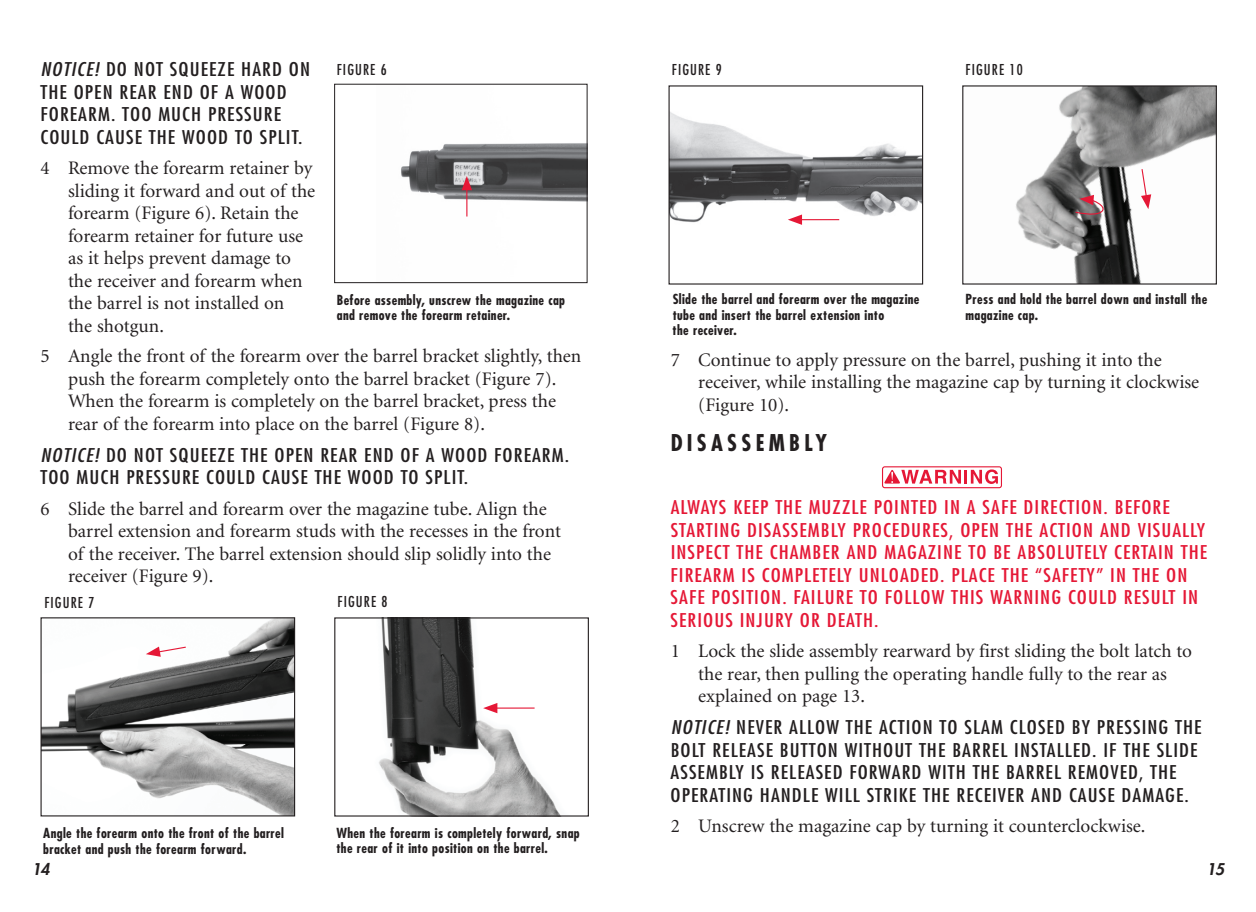
<style>
.page{position:relative;width:1256px;height:912px;background:#fff}
.page>*{position:absolute;margin:0;border:0;box-sizing:border-box;transform-origin:0 0}
.t1{font:700 condensed 22.5px "Futura";color:#231f20}
.t2{font:19.12px/22.5px "Minion";color:#231f20}
.t3{font:condensed 18.45px/22.5px "Futura";letter-spacing:.05em;color:#231f20;scale:1.15 1}
.t4{font:condensed 18.45px/22.5px "Futura";letter-spacing:.05em;color:#e51836;scale:1.15 1}
.t5{font:italic condensed 18.45px "Futura";color:#231f20;scale:1.15 1}
.t6{font:italic 800 15.75px "Futura";color:#231f20}
.t7{font:condensed 14.62px "Futura";letter-spacing:.075em;color:#231f20}
.t8{font:700 condensed 13.5px/15.8px "Futura";letter-spacing:.025em;color:#231f20}
.s1{font-style:italic}
</style>
<div class="page">
<svg style="left:882px;top:466px;width:120px;height:22px"></svg>
<img style="left:401px;top:143px;width:184px;height:74px">
<div style="left:334px;top:84px;width:253px;height:199px;border:1px solid #231f20"></div>
<hr style="left:466px;top:186px;width:1px;height:30px;background:#e51836">
<svg style="left:461px;top:176px;width:11px;height:14px"></svg>
<img style="left:42px;top:619px;width:251px;height:195px">
<div style="left:40px;top:617px;width:255px;height:199px;border:1px solid #231f20"></div>
<img style="left:670px;top:112px;width:251px;height:112px">
<div style="left:668px;top:85px;width:255px;height:199px;border:1px solid #231f20"></div>
<hr style="left:798px;top:219px;width:41px;height:1px;background:#e51836">
<svg style="left:788px;top:214px;width:14px;height:11px"></svg>
<img style="left:379px;top:619px;width:181px;height:195px">
<div style="left:334px;top:617px;width:255px;height:199px;border:1px solid #231f20"></div>
<hr style="left:494px;top:707px;width:40px;height:1px;background:#e51836">
<svg style="left:483px;top:702px;width:14px;height:11px"></svg>
<svg style="left:146px;top:645px;width:41px;height:11px"></svg>
<img style="left:1016px;top:87px;width:198px;height:195px">
<div style="left:962px;top:85px;width:254px;height:199px;border:1px solid #231f20"></div>
<svg style="left:1074px;top:195px;width:33px;height:20px"></svg>
<svg style="left:1140px;top:168px;width:11px;height:41px"></svg>
<p class="t5" style="left:40px;top:57px;width:18px">NOTICE</p>
<p class="t3" style="left:94px;top:57px;width:29px"><span class="s1">!</span> DONOTS</p>
<p class="t3" style="left:178px;top:57px;width:19px">QUEEZEHARDON</p>
<p class="t3" style="left:40px;top:80px;width:10px">THEOPENREARENDOFAWOOD<br>FOREARM</p>
<p class="t7" style="left:337px;top:60px;width:25px">FIGURE</p>
<p class="t7" style="left:381px;top:60px;width:8px">6</p>
<p class="t3" style="left:111px;top:102px;width:26px">. TOOMUCHPRESSURE</p>
<p class="t3" style="left:41px;top:125px;width:9px">COULDCAUSETHEWOODTOSPL</p>
<p class="t3" style="left:286px;top:125px;width:16px">IT.</p>
<p class="t2" style="left:68px;top:157px;width:249px;text-indent:-28px">4 Remove the forearm retainer by sliding it forward and out of the forearm (Figure 6). Retain the forearm retainer for future use as it helps prevent damage to the receiver and forearm when the barrel is not installed on<br>the shotgun.</p>
<p class="t2" style="left:68px;top:345px;width:515px;text-indent:-28px">5 Angle the front of the forearm over the barrel bracket slightly, then push the forearm completely onto the barrel bracket (Figure 7).<br>When the forearm is completely on the barrel bracket, press the rear of the forearm into place on the barrel (Figure 8).</p>
<p class="t5" style="left:40px;top:443px;width:18px">NOTICE</p>
<p class="t3" style="left:94px;top:443px;width:29px"><span class="s1">!</span> DONOTS</p>
<p class="t3" style="left:178px;top:443px;width:19px">QUEEZETHEOPENREARENDOFAWOODFOREARM</p>
<p class="t3" style="left:565px;top:443px;width:5px">.</p>
<p class="t3" style="left:40px;top:465px;width:16px">TOOMUCHPRESSURECOULDCAUSETHEWOODTOSPL</p>
<p class="t3" style="left:452px;top:465px;width:16px">IT.</p>
<p class="t2" style="left:68px;top:498px;width:494px;text-indent:-28px">6 Slide the barrel and forearm over the magazine tube. Align the barrel extension and forearm studs with the recesses in the front of the receiver. The barrel extension should slip solidly into the receiver (Figure 9).</p>
<p class="t8" style="left:337px;top:291px;width:230px">Before assembly, unscrew the magazine cap and remove the forearm retainer.</p>
<p class="t7" style="left:44px;top:593px;width:25px">FIGURE</p>
<p class="t7" style="left:88px;top:593px;width:8px">7</p>
<p class="t7" style="left:338px;top:592px;width:25px">FIGURE</p>
<p class="t7" style="left:381px;top:592px;width:8px">8</p>
<p class="t8" style="left:43px;top:824px;width:242px">Angle the forearm onto the front of the barrel bracket and push the forearm forward.</p>
<p class="t8" style="left:336px;top:824px;width:245px">When the forearm is completely forward, snap the rear of it into position on the barrel.</p>
<p class="t7" style="left:672px;top:60px;width:25px">FIGURE</p>
<p class="t7" style="left:716px;top:60px;width:8px">9</p>
<p class="t7" style="left:965px;top:60px;width:25px">FIGURE</p>
<p class="t7" style="left:1009px;top:60px;width:15px">10</p>
<p class="t8" style="left:672px;top:291px;width:248px">Slide the barrel and forearm over the magazine tube and insert the barrel extension into<br>the receiver.</p>
<p class="t8" style="left:965px;top:291px;width:243px">Press and hold the barrel down and install the magazine cap.</p>
<p class="t2" style="left:698px;top:349px;width:502px;text-indent:-28px">7 Continue to apply pressure on the barrel, pushing it into the receiver, while installing the magazine cap by turning it clockwise (Figure 10).</p>
<p class="t1" style="left:670px;top:428px;width:16px">DISASSEM</p>
<p class="t1" style="left:789px;top:428px;width:39px">BLY</p>
<p class="t4" style="left:670px;top:495px;width:95px">ALWAYS KEEP THEMUZZLEPO</p>
<p class="t4" style="left:894px;top:495px;width:13px">INTED</p>
<p class="t4" style="left:944px;top:495px;width:14px">INASAFED</p>
<p class="t4" style="left:1034px;top:495px;width:14px">IRECT</p>
<p class="t4" style="left:1075px;top:495px;width:84px">ION. BEFORE</p>
<p class="t4" style="left:670px;top:518px;width:256px">STARTING DISASSEMBLY PROCEDURES, OPENTHEACT</p>
<p class="t4" style="left:1066px;top:518px;width:14px">IONANDVI</p>
<p class="t4" style="left:1152px;top:518px;width:47px">SUALLY</p>
<p class="t4" style="left:670px;top:540px;width:104px">INSPECT THE CHAM</p>
<p class="t4" style="left:812px;top:540px;width:18px">BERANDMA</p>
<p class="t4" style="left:670px;top:540px;width:468px;text-indent:237px">GAZINE TO B E ABSOLUTELY CERTAIN THE<br>FIREARM IS COMPLETELY UNLOADED. PLACETHE</p>
<p class="t4" style="left:1035px;top:563px;width:16px">“SAFETY</p>
<p class="t4" style="left:1096px;top:563px;width:26px">” INTHEON</p>
<p class="t4" style="left:670px;top:585px;width:9px">SAFEPOS</p>
<p class="t4" style="left:740px;top:585px;width:75px">ITION. FAILURETOFOLLOWTH</p>
<p class="t4" style="left:970px;top:585px;width:15px">ISWARN</p>
<p class="t4" style="left:1034px;top:585px;width:33px">ING COULDRESULT</p>
<p class="t4" style="left:1182px;top:585px;width:10px">IN</p>
<p class="t4" style="left:670px;top:608px;width:36px">SERIOUS</p>
<p class="t4" style="left:739px;top:608px;width:30px">INJURYORDEATH</p>
<p class="t4" style="left:874px;top:608px;width:5px">.</p>
<p class="t2" style="left:698px;top:640px;width:495px;text-indent:-28px">1 Lock the slide assembly rearward by first sliding the bolt latch to the rear, then pulling the operating handle fully to the rear as explained on page 13.</p>
<p class="t5" style="left:670px;top:715px;width:18px">NOTICE</p>
<p class="t3" style="left:724px;top:715px;width:417px"><span class="s1">!</span> NEVER ALLOW THE ACTION TO SLAM CLOSED BY PRESSING THE</p>
<p class="t3" style="left:670px;top:737px;width:16px">BOLT</p>
<p class="t3" style="left:712px;top:737px;width:343px">RELEASE B UTTON WITHOUT THE BARREL I NSTALLED. IFTHESL</p>
<p class="t3" style="left:1173px;top:737px;width:11px">IDE</p>
<p class="t3" style="left:670px;top:760px;width:10px">ASSEM</p>
<p class="t3" style="left:719px;top:760px;width:42px">BLY ISRELEASEDFORWARDW</p>
<p class="t3" style="left:942px;top:760px;width:13px">ITHTHE</p>
<p class="t3" style="left:1006px;top:760px;width:18px">BARRELREMO</p>
<p class="t3" style="left:1110px;top:760px;width:37px">VED, THE</p>
<p class="t3" style="left:670px;top:782px;width:9px">OPERAT</p>
<p class="t3" style="left:726px;top:782px;width:34px">ING HANDLEW</p>
<p class="t3" style="left:839px;top:782px;width:13px">ILLSTR</p>
<p class="t3" style="left:893px;top:782px;width:14px">IKETHERECE</p>
<p class="t3" style="left:992px;top:782px;width:23px">IVERANDCAUSEDAMA</p>
<p class="t3" style="left:1165px;top:782px;width:22px">GE.</p>
<p class="t2" style="left:670px;top:815px;width:476px">2 Unscrew the magazine cap by turning it counterclockwise.</p>
<p class="t6" style="left:32px;top:858px;width:19px">14</p>
<p class="t6" style="left:1206px;top:858px;width:19px">15</p>
</div>
